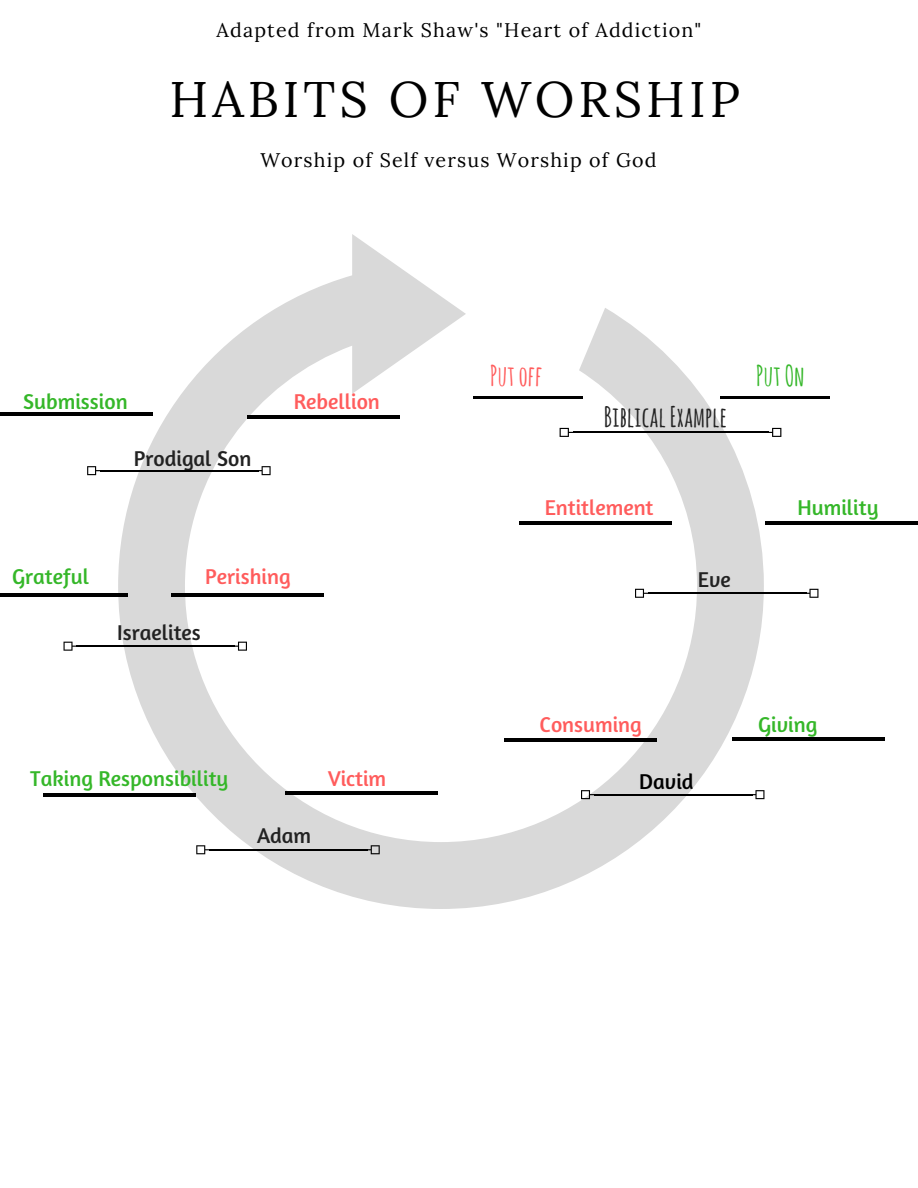
<style>
.page{position:relative;width:918px;height:1188px;background:#fff}
.page>*{position:absolute;margin:0;border:0;box-sizing:border-box;transform-origin:0 0}
.t1{font:49.95px "Lora";letter-spacing:.08em;color:#000}
.t2{font:700 28.05px "Amatic SC";color:#222}
.t3{font:700 28.05px "Amatic SC";color:#ff5c5c}
.t4{font:700 28.05px "Amatic SC";color:#35b729}
.t5{font:21.75px "Amaranth";color:#35b729}
.t6{font:21.75px "Amaranth";color:#ff5c5c}
.t7{font:21.75px "Amaranth";color:#222}
.t8{font:21.75px "Amaranth";color:#000}
.t9{font:19.65px "Lora";letter-spacing:.06em;color:#000}
</style>
<div class="page">
<svg style="left:118px;top:234px;width:646px;height:675px"></svg>
<hr style="left:765px;top:521px;width:153px;height:3px;background:#000">
<hr style="left:504px;top:738px;width:153px;height:3px;background:#000">
<hr style="left:732px;top:737px;width:153px;height:3px;background:#000">
<hr style="left:43px;top:793px;width:153px;height:3px;background:#000">
<hr style="left:519px;top:521px;width:153px;height:3px;background:#000">
<hr style="left:0;top:412px;width:153px;height:3px;background:#000">
<hr style="left:171px;top:593px;width:153px;height:3px;background:#000">
<hr style="left:285px;top:791px;width:153px;height:3px;background:#000">
<hr style="left:0;top:593px;width:128px;height:3px;background:#000">
<hr style="left:248px;top:415px;width:152px;height:3px;background:#000">
<hr style="left:648px;top:593px;width:159px;height:1px;background:#000">
<svg style="left:806px;top:589px;width:12px;height:9px"></svg>
<svg style="left:635px;top:589px;width:13px;height:9px"></svg>
<hr style="left:594px;top:794px;width:159px;height:1px;background:#000">
<svg style="left:752px;top:790px;width:12px;height:9px"></svg>
<svg style="left:581px;top:790px;width:13px;height:9px"></svg>
<hr style="left:209px;top:849px;width:159px;height:1px;background:#000">
<svg style="left:367px;top:845px;width:13px;height:9px"></svg>
<svg style="left:196px;top:845px;width:14px;height:9px"></svg>
<hr style="left:77px;top:646px;width:158px;height:1px;background:#000">
<svg style="left:235px;top:642px;width:12px;height:9px"></svg>
<svg style="left:64px;top:642px;width:13px;height:9px"></svg>
<hr style="left:100px;top:470px;width:159px;height:1px;background:#000">
<svg style="left:258px;top:466px;width:13px;height:9px"></svg>
<svg style="left:87px;top:466px;width:14px;height:9px"></svg>
<hr style="left:573px;top:432px;width:196px;height:1px;background:#000">
<svg style="left:769px;top:428px;width:12px;height:9px"></svg>
<svg style="left:560px;top:428px;width:14px;height:9px"></svg>
<hr style="left:473px;top:396px;width:110px;height:2px;background:#000">
<hr style="left:720px;top:396px;width:110px;height:2px;background:#000">
<p class="t9" style="left:217px;top:19px;width:486px">Adapted from Mark Shaw's "Heart of Addiction"</p>
<h1 class="t1" style="left:170px;top:70px;width:572px">HABITS OF WORSHIP</h1>
<p class="t9" style="left:261px;top:148px;width:398px">Worship of Self versus Worship of God</p>
<p class="t5" style="left:23px;top:388px;width:106px">Submission</p>
<p class="t6" style="left:294px;top:388px;width:88px">Rebellion</p>
<p class="t7" style="left:134px;top:444px;width:119px">Prodigal Son</p>
<p class="t5" style="left:12px;top:563px;width:78px">Grateful</p>
<p class="t6" style="left:205px;top:563px;width:87px">Perishing</p>
<p class="t7" style="left:117px;top:619px;width:85px">Israelites</p>
<p class="t5" style="left:30px;top:765px;width:200px">Taking Responsibility</p>
<p class="t6" style="left:328px;top:765px;width:60px">Victim</p>
<p class="t7" style="left:257px;top:821px;width:56px">Adam</p>
<h2 class="t3" style="left:490px;top:357px;width:54px">Putoff</h2>
<h2 class="t4" style="left:756px;top:357px;width:50px">PutOn</h2>
<h2 class="t2" style="left:604px;top:399px;width:125px">Biblical Example</h2>
<p class="t6" style="left:545px;top:493px;width:110px">Entitlement</p>
<p class="t5" style="left:797px;top:493px;width:82px">Humility</p>
<p class="t7" style="left:698px;top:565px;width:34px">Eve</p>
<p class="t6" style="left:540px;top:711px;width:104px">Consuming</p>
<p class="t5" style="left:758px;top:711px;width:61px">Giving</p>
<p class="t8" style="left:639px;top:767px;width:56px">David</p>
</div>
